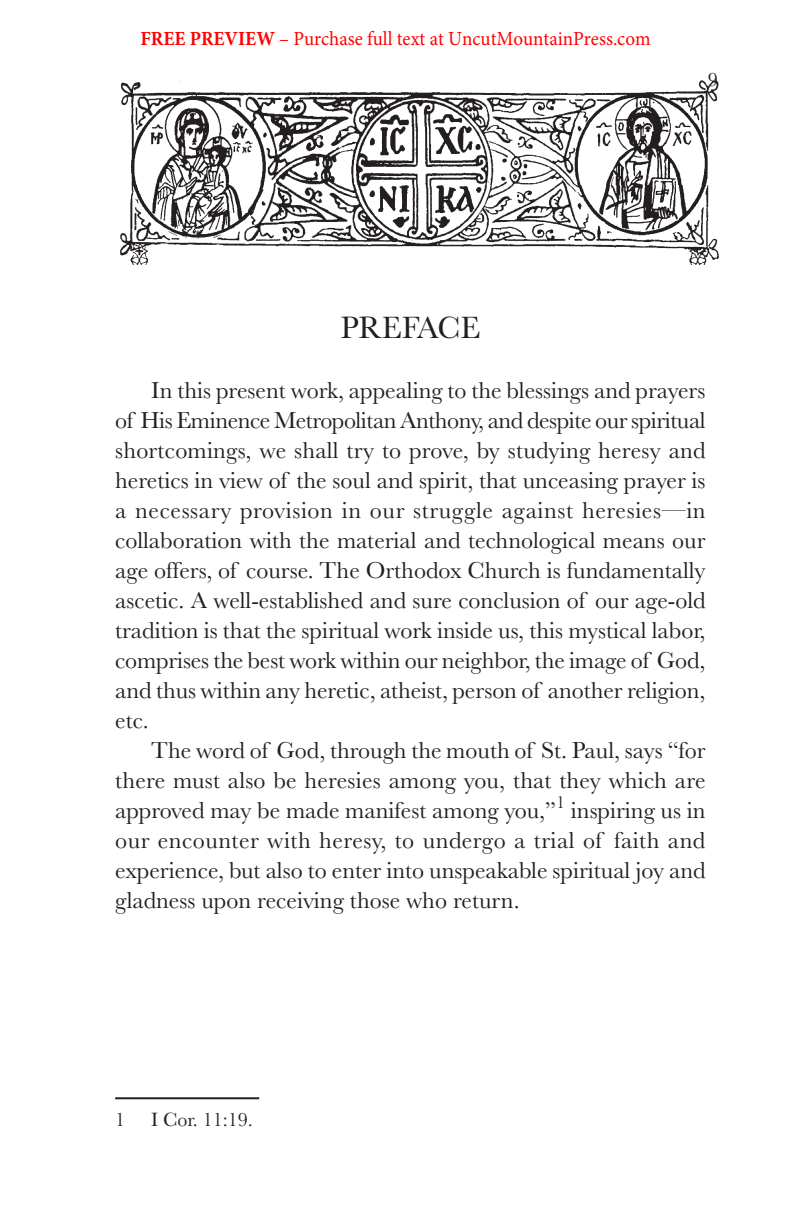
<style>
.page{position:relative;width:792px;height:1224px;background:#fff}
.page>*{position:absolute;margin:0;border:0;box-sizing:border-box;transform-origin:0 0}
.K_ÓÔÓÈÎ{font:32px "Baskerville";color:#231f20}
.K_ÓÔÓÈÎ-2{font:24px/30px "Baskerville";color:#231f20;text-align:justify}
.t1{font:20px "Minion Pro";color:#f00;scale:.95 1}
.footnote{font:20px "Baskerville";color:#231f20}
.t2{font:20px "Baskerville URW";color:#231f20}
.s1{font-weight:700}
</style>
<div class="page">
<hr style="left:115px;top:1097px;width:144px;height:2px;background:#231f20">
<img style="left:120px;top:80px;width:599px;height:184px">
<p class="t1" style="left:140px;top:27px;width:539px"><span class="s1">FREE PREVIEW</span> – Purchase full text at UncutMountainPress.com</p>
<p class="t2" style="left:708px;top:66px;width:12px">9</p>
<p class="K_ÓÔÓÈÎ" style="left:340px;top:307px;width:142px">PREFACE</p>
<p class="K_ÓÔÓÈÎ-2" style="left:115px;top:375px;width:592px;text-indent:36px">In this present work, appealing to the blessings and prayers of His Eminence Metropolitan Anthony, and despite our spiritual shortcomings, we shall try to prove, by studying heresy and heretics in view of the soul and spirit, that unceasing prayer is a necessary provision in our struggle against heresies—in collaboration with the material and technological means our age offers, of course. The Orthodox Church is fundamentally ascetic. A well-established and sure conclusion of our age-old tradition is that the spiritual work inside us, this mystical labor, comprises the best work within our neighbor, the image of God, and thus within any heretic, atheist, person of another religion, etc.</p>
<p class="K_ÓÔÓÈÎ-2" style="left:115px;top:735px;width:592px;text-indent:36px">The word of God, through the mouth of St. Paul, says “for there must also be heresies among you, that they which are approved may be made manifest among you,”<sup>1</sup> inspiring us in our encounter with heresy, to undergo a trial of faith and experience, but also to enter into unspeakable spiritual joy and gladness upon receiving those who return.</p>
<p class="footnote" style="left:115px;top:1107px;width:11px">1</p>
<p class="footnote" style="left:151px;top:1107px;width:103px">I Cor. 11:19.</p>
</div>
